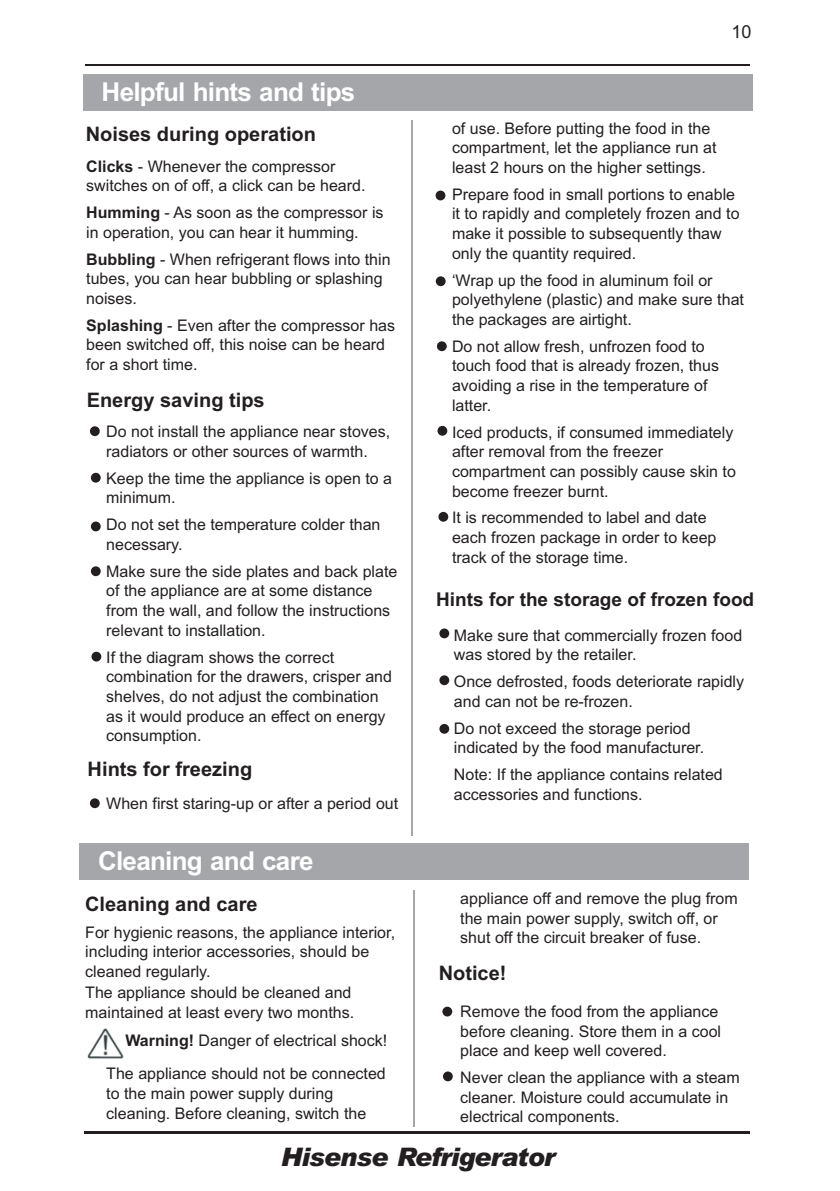
<style>
.page{position:relative;width:840px;height:1191px;background:#fff}
.page>*{position:absolute;margin:0;border:0;box-sizing:border-box;transform-origin:0 0}
.t1{font:700 26px "Arial";letter-spacing:-.03em;color:#fff}
.t2{font:italic 900 25.6px "Arial";letter-spacing:-.035em;color:#231f20}
.t3{font:700 20px "Arial";color:#231f20}
.t4{font:700 19px "Arial";color:#231f20}
.t5{font:18px "Arial";color:#231f20}
.t6{font:16px/19.6px "Arial";color:#231f20}
.s1{font-weight:700}
</style>
<div class="page">
<div style="left:83px;top:74px;width:669px;height:37px;background:#a5a6aa"></div>
<hr style="left:411px;top:120px;width:1px;height:715px;background:#a5a6aa">
<div style="left:90px;top:426px;width:10px;height:10px;background:#231f20;border-radius:50%"></div>
<div style="left:91px;top:473px;width:10px;height:9px;background:#231f20;border-radius:50%"></div>
<div style="left:91px;top:521px;width:10px;height:10px;background:#231f20;border-radius:50%"></div>
<div style="left:91px;top:566px;width:10px;height:10px;background:#231f20;border-radius:50%"></div>
<div style="left:90px;top:798px;width:10px;height:10px;background:#231f20;border-radius:50%"></div>
<div style="left:435px;top:191px;width:10px;height:9px;background:#231f20;border-radius:50%"></div>
<div style="left:435px;top:276px;width:10px;height:10px;background:#231f20;border-radius:50%"></div>
<div style="left:436px;top:341px;width:10px;height:10px;background:#231f20;border-radius:50%"></div>
<div style="left:91px;top:651px;width:10px;height:10px;background:#231f20;border-radius:50%"></div>
<div style="left:437px;top:426px;width:10px;height:10px;background:#231f20;border-radius:50%"></div>
<div style="left:438px;top:512px;width:10px;height:10px;background:#231f20;border-radius:50%"></div>
<div style="left:439px;top:628px;width:10px;height:10px;background:#231f20;border-radius:50%"></div>
<div style="left:439px;top:675px;width:10px;height:10px;background:#231f20;border-radius:50%"></div>
<div style="left:439px;top:724px;width:10px;height:9px;background:#231f20;border-radius:50%"></div>
<div style="left:80px;top:843px;width:668px;height:37px;background:#a5a6aa"></div>
<img style="left:87px;top:1028px;width:37px;height:31px">
<hr style="left:412px;top:890px;width:2px;height:237px;background:#a5a6aa">
<div style="left:442px;top:1006px;width:10px;height:10px;background:#231f20;border-radius:50%"></div>
<svg style="left:442px;top:1071px;width:10px;height:10px"></svg>
<hr style="left:84px;top:1130px;width:665px;height:3px;background:#231f20">
<hr style="left:85px;top:64px;width:664px;height:1px;background:#231f20">
<h1 class="t1" style="left:102px;top:82px;width:255px">Helpful hints and tips</h1>
<p class="t3" style="left:86px;top:126px;width:232px">Noises during operation</p>
<p class="t6" style="left:86px;top:158px;width:280px"><span class="s1">Clicks</span> - Whenever the compressor switches on of off, a click can be heard.</p>
<p class="t6" style="left:86px;top:204px;width:298px"><span class="s1">Humming</span> - As soon as the compressor is in operation, you can hear it humming.</p>
<p class="t6" style="left:86px;top:251px;width:306px"><span class="s1">Bubbling</span> - When refrigerant flows into thin tubes, you can hear bubbling or splashing noises.</p>
<p class="t6" style="left:86px;top:317px;width:310px"><span class="s1">Splashing</span> - Even after the compressor has been switched off, this noise can be heard for a short time.</p>
<p class="t3" style="left:87px;top:392px;width:179px">Energy saving tips</p>
<p class="t6" style="left:106px;top:423px;width:285px">Do not install the appliance near stoves, radiators or other sources of warmth.</p>
<p class="t6" style="left:106px;top:470px;width:287px">Keep the time the appliance is open to a minimum.</p>
<p class="t6" style="left:106px;top:516px;width:275px">Do not set the temperature colder than necessary.</p>
<p class="t6" style="left:106px;top:563px;width:292px">Make sure the side plates and back plate of the appliance are at some distance from the wall, and follow the instructions relevant to installation.</p>
<p class="t6" style="left:106px;top:648px;width:287px">If the diagram shows the correct combination for the drawers, crisper and shelves, do not adjust the combination as it would produce an effect on energy consumption.</p>
<p class="t3" style="left:88px;top:761px;width:166px">Hints for freezing</p>
<p class="t6" style="left:106px;top:795px;width:293px">When first staring-up or after a period out</p>
<p class="t5" style="left:731px;top:25px;width:22px">10</p>
<p class="t6" style="left:452px;top:120px;width:266px">of use. Before putting the food in the compartment, let the appliance run at least 2 hours on the higher settings.</p>
<p class="t6" style="left:452px;top:186px;width:289px">Prepare food in small portions to enable it to rapidly and completely frozen and to make it possible to subsequently thaw only the quantity required.</p>
<p class="t6" style="left:452px;top:272px;width:293px">‘Wrap up the food in aluminum foil or polyethylene (plastic) and make sure that the packages are airtight.</p>
<p class="t6" style="left:452px;top:338px;width:268px">Do not allow fresh, unfrozen food to touch food that is already frozen, thus avoiding a rise in the temperature of latter.</p>
<p class="t6" style="left:452px;top:424px;width:285px">Iced products, if consumed immediately after removal from the freezer compartment can possibly cause skin to become freezer burnt.</p>
<p class="t6" style="left:452px;top:509px;width:266px">It is recommended to label and date each frozen package in order to keep track of the storage time.</p>
<p class="t4" style="left:436px;top:592px;width:319px">Hints for the storage of frozen food</p>
<p class="t6" style="left:453px;top:627px;width:290px">Make sure that commercially frozen food was stored by the retailer.</p>
<p class="t6" style="left:453px;top:673px;width:291px">Once defrosted, foods deteriorate rapidly and can not be re-frozen.</p>
<p class="t6" style="left:453px;top:719px;width:251px">Do not exceed the storage period indicated by the food manufacturer.</p>
<p class="t6" style="left:453px;top:766px;width:270px">Note: If the appliance contains related accessories and functions.</p>
<h1 class="t1" style="left:98px;top:851px;width:217px">Cleaning and care</h1>
<p class="t3" style="left:85px;top:896px;width:174px">Cleaning and care</p>
<p class="t6" style="left:85px;top:923px;width:311px">For hygienic reasons, the appliance interior, including interior accessories, should be cleaned regularly.</p>
<p class="t6" style="left:85px;top:984px;width:270px">The appliance should be cleaned and maintained at least every two months.</p>
<p class="t6" style="left:106px;top:1025px;width:282px;line-height:33px;text-align:right"><span class="s1">Warning!</span> Danger of electrical shock!<br>The appliance should not be connected</p>
<p class="t6" style="left:106px;top:1085px;width:261px">to the main power supply during cleaning. Before cleaning, switch the</p>
<p class="t6" style="left:460px;top:890px;width:279px">appliance off and remove the plug from the main power supply, switch off, or shut off the circuit breaker of fuse.</p>
<p class="t3" style="left:438px;top:965px;width:69px">Notice!</p>
<p class="t6" style="left:460px;top:1003px;width:262px">Remove the food from the appliance before cleaning. Store them in a cool place and keep well covered.</p>
<p class="t6" style="left:460px;top:1069px;width:281px">Never clean the appliance with a steam cleaner. Moisture could accumulate in electrical components.</p>
<h2 class="t2" style="left:281px;top:1147px;width:275px">Hisense Refrigerator</h2>
</div>
